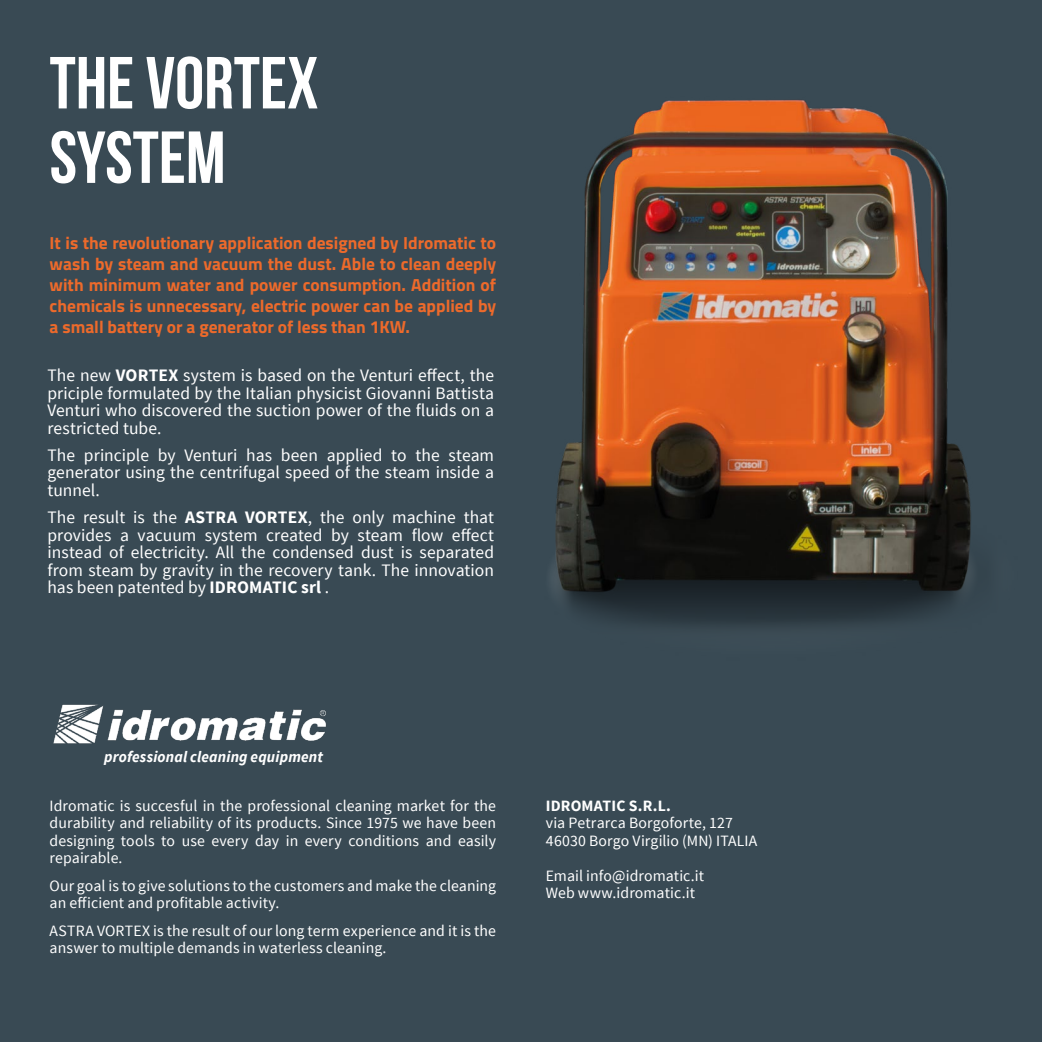
<style>
.page{position:relative;width:1042px;height:1042px;background:#394a54}
.page>*{position:absolute;margin:0;border:0;box-sizing:border-box;transform-origin:0 0}
.t1{font:73.5px/74.4px "Bebas Neue";color:#fff}
.t2{font:17.5px/17.5px "Source Sans Pro";letter-spacing:.005em;color:#fff;text-align:justify}
.t3{font:700 17.5px/21px "Titillium";color:#ed6a2b;text-align:justify}
.t4{font:700 17.5px "Source Sans Pro";color:#fff}
.t5{font:15.75px/17.5px "Source Sans Pro";letter-spacing:.005em;color:#fff}
.t6{font:italic 700 15.75px "Source Sans Pro";letter-spacing:.01em;color:#fff}
.t7{font:700 15.75px "Source Sans Pro";letter-spacing:.01em;color:#fff}
.s1{font-weight:700}
.s2{font-weight:400}
</style>
<div class="page">
<img style="left:53px;top:704px;width:273px;height:40px">
<img style="left:551px;top:100px;width:420px;height:525px">
<h1 class="t1" style="left:50px;top:45px;width:270px">THE VORTEX<br>SYSTEM</h1>
<p class="t3" style="left:50px;top:231px;width:448px">It is the revolutionary application designed by Idromatic to wash by steam and vacuum the dust. Able to clean deeply with minimum water and power consumption. Addition of chemicals is unnecessary, electric power can be applied by a small battery or a generator of less than 1KW.</p>
<p class="t2" style="left:48px;top:367px;width:448px">The new <span class="s1">VORTEX</span> system is based on the Venturi effect, the priciple formulated by the Italian physicist Giovanni Battista Venturi who discovered the suction power of the fluids on a restricted tube.</p>
<p class="t2" style="left:48px;top:447px;width:448px">The principle by Venturi has been applied to the steam generator using the centrifugal speed of the steam inside a tunnel.</p>
<p class="t2" style="left:48px;top:509px;width:448px">The result is the <span class="s1">ASTRA VORTEX</span>, the only machine that provides a vacuum system created by steam flow effect instead of electricity. All the condensed dust is separated from steam by gravity in the recovery tank. The innovation has been patented by <span class="s1">IDROMATIC</span></p>
<p class="t4" style="left:301px;top:576px;width:29px">SRL <span class="s2">.</span></p>
<p class="t6" style="left:104px;top:747px;width:220px">professional cleaning equipment</p>
<p class="t5" style="left:50px;top:797px;width:448px;text-align:justify">Idromatic is succesful in the professional cleaning market for the durability and reliability of its products. Since 1975 we have been designing tools to use every day in every conditions and easily repairable.</p>
<p class="t5" style="left:50px;top:877px;width:448px">Our goal is to give solutions to the customers and make the cleaning an efficient and profitable activity.</p>
<p class="t5" style="left:50px;top:922px;width:448px">ASTRA VORTEX is the result of our long term experience and it is the answer to multiple demands in waterless cleaning.</p>
<p class="t7" style="left:546px;top:795px;width:127px">IDROMATIC S.R.L.</p>
<p class="t5" style="left:546px;top:814px;width:213px">via Petrarca Borgoforte, 127<br>46030 Borgo Virgilio (MN) ITALIA</p>
<p class="t5" style="left:546px;top:867px;width:160px">Email info@idromatic.it<br>Web www.idromatic.it</p>
</div>
